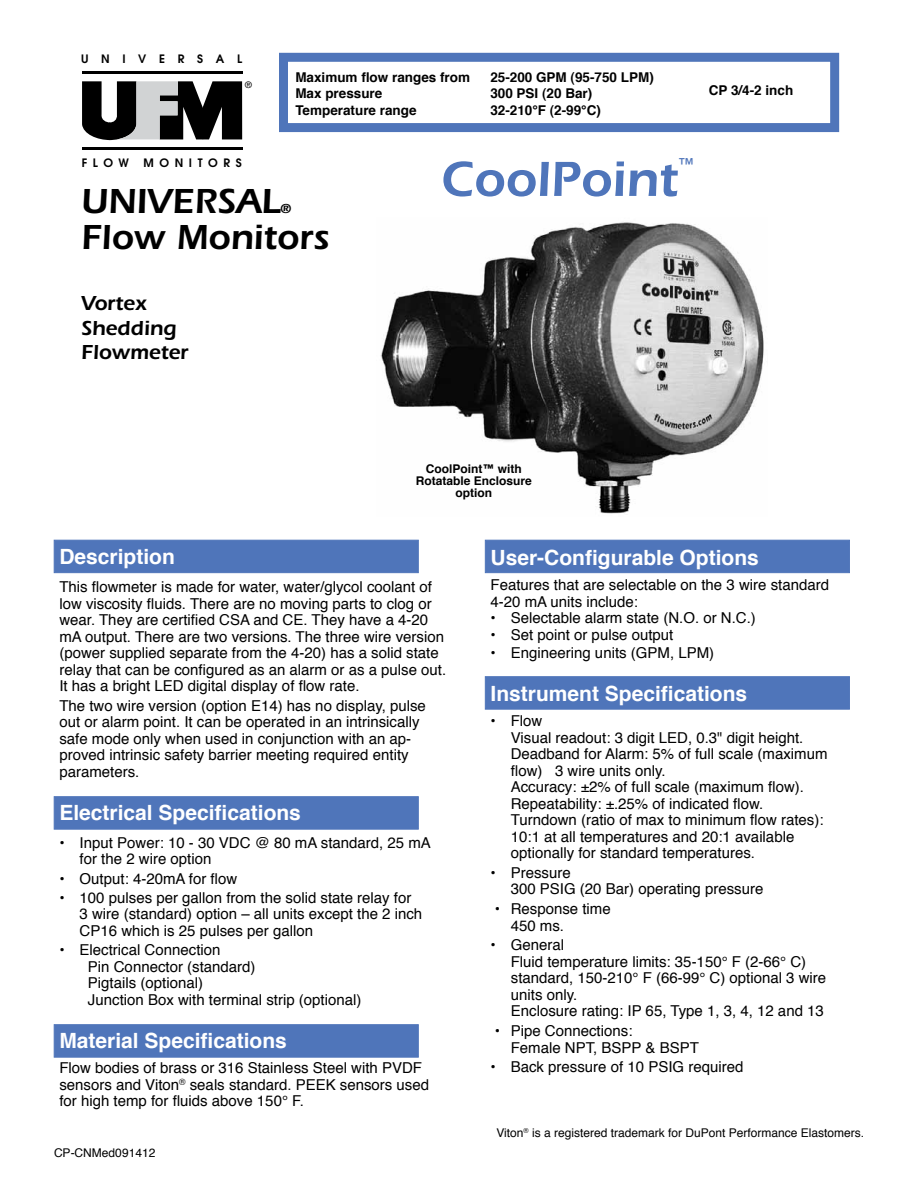
<style>
.page{position:relative;width:918px;height:1188px;background:#fff}
.page>*{position:absolute;margin:0;border:0;box-sizing:border-box;transform-origin:0 0}
.t1{font:600 51px "Itc Eras";color:#4f75ba}
.t2{font:600 36px "Itc Eras";color:#000}
.t3{font:700 21px "Helvetica";color:#fff}
.t4{font:600 21px/24.8px "Itc Eras";color:#000}
.t5{font:18px "Helvetica";color:#4f75ba}
.t6{font:15px/16.5px "Helvetica";color:#000}
.t7{font:700 13.5px "Helvetica";color:#000}
.t8{font:600 13.5px "Itc Eras";color:#000}
.t9{font:12px "Helvetica";color:#000}
.t10{font:700 12px/12px "Helvetica";color:#000;text-align:center}
.t11{font:600 11.55px "Avant Garde";letter-spacing:1.1em;color:#000}
.t12{font:9px "Helvetica";color:#000}
</style>
<div class="page">
<div style="left:54px;top:1024px;width:364px;height:33px;background:#4f75ba;border:1px solid #4f75ba"></div>
<div style="left:485px;top:676px;width:365px;height:33px;background:#4f75ba;border:1px solid #4f75ba"></div>
<div style="left:54px;top:796px;width:364px;height:33px;background:#4f75ba;border:1px solid #4f75ba"></div>
<img style="left:380px;top:222px;width:384px;height:292px">
<div style="left:279px;top:53px;width:560px;height:79px;border:9px solid #4f75ba"></div>
<hr style="left:82px;top:71px;width:160px;height:3px;background:#000">
<hr style="left:82px;top:147px;width:160px;height:2px;background:#000">
<svg style="left:82px;top:81px;width:160px;height:59px"></svg>
<div style="left:485px;top:540px;width:365px;height:33px;background:#4f75ba"></div>
<div style="left:54px;top:540px;width:364px;height:33px;background:#4f75ba"></div>
<p class="t11" style="left:81px;top:51px;width:163px">UNIVERSAL</p>
<p class="t12" style="left:245px;top:80px;width:8px">®</p>
<p class="t7" style="left:295px;top:66px;width:176px">Maximum flow ranges from</p>
<p class="t7" style="left:490px;top:66px;width:165px">25-200 GPM (95-750 LPM)</p>
<p class="t7" style="left:295px;top:83px;width:89px">Max pressure</p>
<p class="t7" style="left:490px;top:83px;width:104px">300 PSI (20 Bar)</p>
<p class="t7" style="left:295px;top:99px;width:123px">Temperature range</p>
<p class="t7" style="left:490px;top:99px;width:112px">32-210°F (2-99°C)</p>
<p class="t11" style="left:82px;top:155px;width:49px">F L O W</p>
<p class="t11" style="left:143px;top:155px;width:100px">M O N I T O R S</p>
<h2 class="t2" style="left:81px;top:180px;width:201px">UNIVERSAL</h2>
<p class="t8" style="left:280px;top:201px;width:13px">®</p>
<h2 class="t2" style="left:81px;top:216px;width:250px">Flow Monitors</h2>
<h1 class="t1" style="left:440px;top:150px;width:239px">CoolPoint</h1>
<p class="t5" style="left:677px;top:151px;width:19px">™</p>
<p class="t7" style="left:709px;top:79px;width:86px">CP 3/4-2 inch</p>
<h3 class="t4" style="left:81px;top:291px;width:109px">Vortex<br>Shedding<br>Flowmeter</h3>
<p class="t10" style="left:416px;top:463px;width:118px">CoolPoint™ with<br>Rotatable Enclosure option</p>
<h3 class="t3" style="left:59px;top:540px;width:117px">Description</h3>
<p class="t6" style="left:59px;top:579px;width:388px">This flowmeter is made for water, water/glycol coolant of low viscosity fluids. There are no moving parts to clog or wear. They are certified CSA and CE. They have a 4-20 mA output. There are two versions. The three wire version (power supplied separate from the 4-20) has a solid state relay that can be configured as an alarm or as a pulse out.<br>It has a bright LED digital display of flow rate.</p>
<p class="t6" style="left:59px;top:698px;width:368px">The two wire version (option E14) has no display, pulse out or alarm point. It can be operated in an intrinsically safe mode only when used in conjunction with an ap&shy;proved intrinsic safety barrier meeting required entity parameters.</p>
<h3 class="t3" style="left:59px;top:795px;width:243px">Electrical Specifications</h3>
<p class="t6" style="left:80px;top:835px;width:353px;text-indent:-20px">• Input Power: 10 - 30 VDC @ 80 mA standard, 25 mA for the 2 wire option</p>
<p class="t6" style="left:59px;top:871px;width:179px">• Output: 4-20mA for flow</p>
<p class="t6" style="left:80px;top:890px;width:344px;text-indent:-20px">• 100 pulses per gallon from the solid state relay for<br>3 wire (standard) option – all units except the 2 inch<br>CP16 which is 25 pulses per gallon</p>
<p class="t6" style="left:88px;top:942px;width:275px;text-indent:-29px">• Electrical Connection<br>Pin Connector (standard)<br>Pigtails (optional)<br>Junction Box with terminal strip (optional)</p>
<h3 class="t3" style="left:59px;top:1023px;width:229px">Material Specifications</h3>
<p class="t6" style="left:59px;top:1060px;width:371px">Flow bodies of brass or 316 Stainless Steel with PVDF sensors and Viton<sup>®</sup> seals standard. PEEK sensors used for high temp for fluids above 150° F.</p>
<p class="t9" style="left:54px;top:1143px;width:103px">CP-CNMed091412</p>
<h3 class="t3" style="left:491px;top:540px;width:270px">User-Configurable Options</h3>
<p class="t6" style="left:491px;top:577px;width:340px">Features that are selectable on the 3 wire standard<br>4-20 mA units include:</p>
<p class="t6" style="left:491px;top:610px;width:267px">• Selectable alarm state (N.O. or N.C.)</p>
<p class="t6" style="left:491px;top:626px;width:184px">• Set point or pulse output</p>
<p class="t6" style="left:491px;top:644px;width:225px">• Engineering units (GPM, LPM)</p>
<h3 class="t3" style="left:491px;top:676px;width:258px">Instrument Specifications</h3>
<p class="t6" style="left:511px;top:713px;width:318px;text-indent:-20px">• Flow<br>Visual readout: 3 digit LED, 0.3" digit height.<br>Deadband for Alarm: 5% of full scale (maximum flow) 3 wire units only.<br>Accuracy: ±2% of full scale (maximum flow).<br>Repeatability: ±.25% of indicated flow.<br>Turndown (ratio of max to minimum flow rates):<br>10:1 at all temperatures and 20:1 available optionally for standard temperatures.</p>
<p class="t6" style="left:511px;top:865px;width:254px;text-indent:-20px">• Pressure<br>300 PSIG (20 Bar) operating pressure</p>
<p class="t6" style="left:511px;top:901px;width:102px;text-indent:-16px">• Response time<br>450 ms.</p>
<p class="t6" style="left:511px;top:937px;width:317px;text-indent:-20px">• General<br>Fluid temperature limits: 35-150° F (2-66° C) standard, 150-210° F (66-99° C) optional 3 wire units only.<br>Enclosure rating: IP 65, Type 1, 3, 4, 12 and 13</p>
<p class="t6" style="left:511px;top:1023px;width:190px;text-indent:-16px">• Pipe Connections:<br>Female NPT, BSPP &amp; BSPT</p>
<p class="t6" style="left:491px;top:1059px;width:254px">• Back pressure of 10 PSIG required</p>
<p class="t9" style="left:496px;top:1124px;width:369px">Viton<sup>®</sup> is a registered trademark for DuPont Performance Elastomers.</p>
</div>
